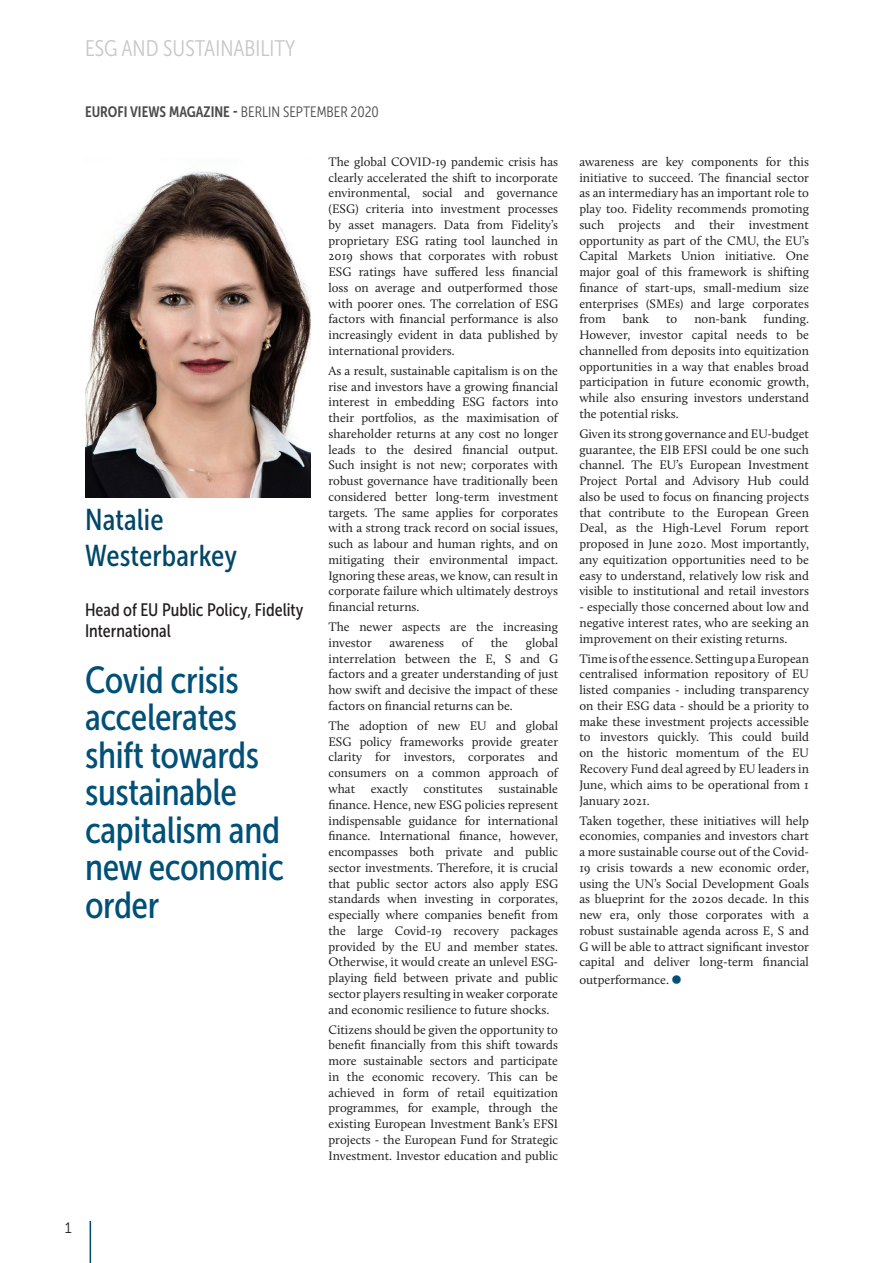
<style>
.page{position:relative;width:893px;height:1263px;background:#fff}
.page>*{position:absolute;margin:0;border:0;box-sizing:border-box;transform-origin:0 0}
.GRAND_Titre{font:37.5px/37.5px "Museo Sans Cond 500";letter-spacing:-.01em;color:#005078}
.BODY_TEXT{font:30px "Museo Sans Cond 500";letter-spacing:.005em;color:#004768}
.t1{font:22.5px "Museo Sans Cond 300";color:#c7c8ca}
.GRAND_Fonction{font:18px/21.6px "Museo Sans Cond 500";color:#231f20}
.t2{font:15px "Museo Sans Cond 700";color:#4b4c4d}
.BULLETS{font:15px "Museo Sans 300";color:#231f20}
.t3{font:12.75px/15.8px "Calluna";color:#231f20;text-align:justify}
.s1{font-family:"Museo Sans Cond 300"}
</style>
<div class="page">
<img style="left:85px;top:171px;width:225px;height:327px">
<hr style="left:90px;top:1221px;width:1px;height:42px;background:#004768">
<p class="t1" style="left:85px;top:36px;width:212px">ESG AND SUSTAINABILITY</p>
<p class="t2" style="left:85px;top:103px;width:295px">EUROFI VIEWS MAGAZINE - <span class="s1">BERLIN SEPTEMBER 2020</span></p>
<p class="BODY_TEXT" style="left:85px;top:503px;width:80px">Natalie</p>
<p class="BODY_TEXT" style="left:85px;top:539px;width:154px">Westerbarkey</p>
<p class="GRAND_Fonction" style="left:85px;top:599px;width:220px">Head of EU Public Policy, Fidelity<br>International</p>
<p class="GRAND_Titre" style="left:85px;top:661px;width:201px">Covid crisis accelerates shift towards sustainable capitalism and new economic order</p>
<p class="t3" style="left:328px;top:154px;width:231px">The global COVID-19 pandemic crisis has clearly accelerated the shift to incorporate environmental, social and governance (ESG) criteria into investment processes by asset managers. Data from Fidelity’s proprietary ESG rating tool launched in 2019 shows that corporates with robust ESG ratings have suffered less financial loss on average and outperformed those with poorer ones. The correlation of ESG factors with financial performance is also increasingly evident in data published by international providers.</p>
<p class="t3" style="left:328px;top:363px;width:231px">As a result, sustainable capitalism is on the rise and investors have a growing financial interest in embedding ESG factors into their portfolios, as the maximisation of shareholder returns at any cost no longer leads to the desired financial output.<br>Such insight is not new; corporates with robust governance have traditionally been considered better long-term investment targets. The same applies for corporates with a strong track record on social issues, such as labour and human rights, and on mitigating their environmental impact.<br>Ignoring these areas, we know, can result in corporate failure which ultimately destroys financial returns.</p>
<p class="t3" style="left:328px;top:619px;width:231px">The newer aspects are the increasing investor</p>
<p class="t3" style="left:328px;top:635px;width:231px;text-indent:197px">global interrelation between the E, S and G factors and a greater understanding of just how swift and decisive the impact of these factors on financial returns can be.</p>
<p class="t3" style="left:328px;top:718px;width:231px">The adoption of new EU and global ESG policy frameworks provide greater clarity for investors, corporates and consumers on a common approach of what exactly constitutes sustainable finance. Hence, new ESG policies represent indispensable guidance for international finance. International finance, however, encompasses both private and public sector investments. Therefore, it is crucial that public sector actors also apply ESG standards when investing in corporates, especially where companies benefit from the large Covid-19 recovery packages provided by the EU and member states.<br>Otherwise, it would create an unlevel ESG&shy;playing field between private and public sector players resulting in weaker corporate and economic resilience to future shocks.</p>
<p class="t3" style="left:328px;top:1021px;width:231px">Citizens should be given the opportunity to benefit financially from this shift towards more sustainable sectors and participate in the economic recovery. This can be achieved in form of retail equitization programmes, for example, through the existing European Investment Bank’s EFSI projects - the European Fund for Strategic Investment. Investor education and public</p>
<p class="t3" style="left:390px;top:635px;width:56px">awareness</p>
<p class="t3" style="left:462px;top:635px;width:12px">of</p>
<p class="t3" style="left:491px;top:635px;width:19px">the</p>
<p class="t3" style="left:579px;top:154px;width:231px">awareness are key components for this initiative to succeed. The financial sector as an intermediary has an important role to play too. Fidelity recommends promoting such projects and their investment opportunity as part of the CMU, the EU’s Capital Markets Union initiative. One major goal of this framework is shifting finance of start-ups, small-medium size enterprises (SMEs) and large corporates from</p>
<p class="t3" style="left:579px;top:311px;width:231px;text-indent:184px">funding.<br>However, investor capital needs to be channelled from deposits into equitization opportunities in a way that enables broad participation in future economic growth, while also ensuring investors understand the potential risks.</p>
<p class="t3" style="left:579px;top:426px;width:231px">Given its strong governance and EU-budget guarantee, the EIB EFSI could be one such channel. The EU’s European Investment Project Portal and Advisory Hub could also be used to focus on financing projects that contribute to the European Green Deal, as the High-Level Forum report proposed in June 2020. Most importantly, any equitization opportunities need to be easy to understand, relatively low risk and visible to institutional and retail investors</p>
<p class="t3" style="left:579px;top:599px;width:231px">- especially those concerned about low and negative interest rates, who are seeking an improvement on their existing returns.</p>
<p class="t3" style="left:579px;top:650px;width:231px">Time is of the essence. Setting up a European centralised information repository of EU listed companies - including transparency on their ESG data - should be a priority to make these investment projects accessible to investors quickly. This could build on the historic momentum of the EU Recovery Fund deal agreed by EU leaders in June, which aims to be operational from 1<br>January 2021.</p>
<p class="t3" style="left:579px;top:812px;width:231px">Taken together, these initiatives will help economies, companies and investors chart a more sustainable course out of the Covid-19 crisis towards a new economic order, using the UN’s Social Development Goals as blueprint for the 2020s decade. In this new era, only those corporates with a robust sustainable agenda across E, S and G will be able to attract significant investor capital and deliver long-term financial</p>
<p class="t3" style="left:579px;top:972px;width:91px">outperformance.</p>
<p class="t3" style="left:623px;top:311px;width:28px">bank</p>
<p class="t3" style="left:666px;top:311px;width:13px">to</p>
<p class="t3" style="left:694px;top:311px;width:54px">non-bank</p>
<p class="BULLETS" style="left:65px;top:1220px;width:8px">1</p>
</div>
